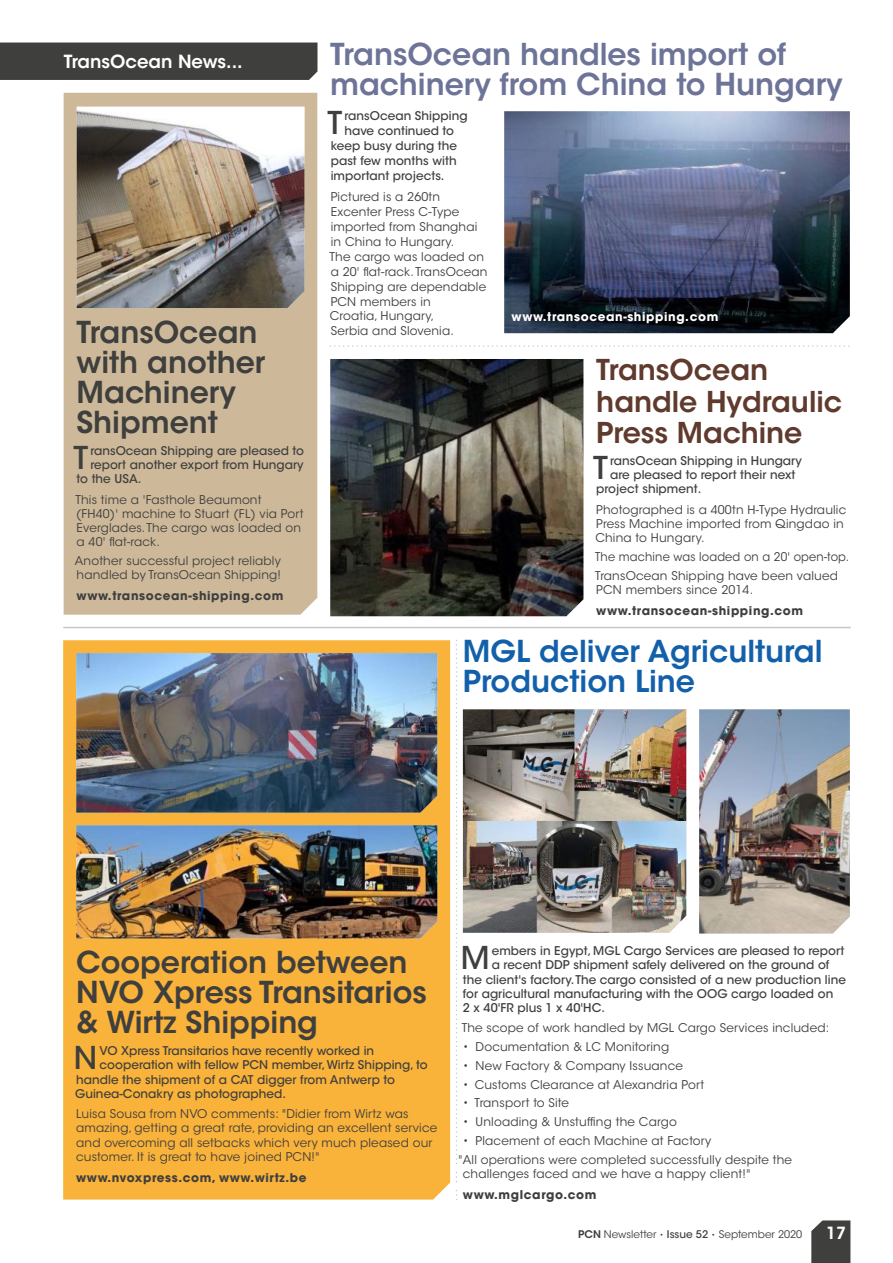
<style>
.page{position:relative;width:893px;height:1263px;background:#fff}
.page>*{position:absolute;margin:0;border:0;box-sizing:border-box;transform-origin:0 0}
.t1{font:500 31.2px "ITC Avant Garde Std";color:#3f3f3e}
.t2{font:600 30px/30px "ITC Avant Garde Std";color:#3f3f3e}
.t3{font:600 30px/30px "ITC Avant Garde Std";color:#6d7498}
.t4{font:600 30px/30px "ITC Avant Garde Std";color:#1360aa}
.t5{font:600 28.5px/31.5px "ITC Avant Garde Std";color:#5f3a2d}
.t6{font:600 18px "ITC Avant Garde Std";color:#fff}
.t7{font:600 16.65px "ITC Avant Garde Std";color:#fff}
.t8{font:12px/15px "ITC Avant Garde Std";letter-spacing:.015em;color:#3f3f3e}
.t9{font:500 12px "ITC Avant Garde Std";letter-spacing:.005em;color:#3f3f3e}
.t10{font:700 12px "ITC Avant Garde Std";letter-spacing:.05em;color:#3f3f3e}
.t11{font:12px/18.8px "ITC Avant Garde Std";letter-spacing:.015em;color:#3f3f3e;scale:.95 1}
.t12{font:700 12px "ITC Avant Garde Std";letter-spacing:.05em;color:#fff}
.t13{font:10.5px "ITC Avant Garde Std";color:#3f3f3e}
.s1{font-weight:600}
.s2{font-weight:700;font-size:6px}
.s3{font-weight:500}
</style>
<div class="page">
<svg style="left:811px;top:1220px;width:39px;height:43px;background:#494948"></svg>
<svg style="left:64px;top:627px;width:786px;height:1px"></svg>
<img style="left:504px;top:111px;width:346px;height:222px">
<svg style="left:330px;top:345px;width:520px;height:2px"></svg>
<div style="left:0;top:43px;width:317px;height:37px;background:#3f3f3e"></div>
<div style="left:64px;top:93px;width:253px;height:522px;background:#cdb99a"></div>
<img style="left:77px;top:107px;width:227px;height:201px">
<img style="left:330px;top:359px;width:253px;height:257px">
<div style="left:63px;top:640px;width:387px;height:559px;background:#f9b23a"></div>
<img style="left:76px;top:653px;width:361px;height:160px">
<img style="left:76px;top:825px;width:361px;height:113px">
<svg style="left:456px;top:640px;width:1px;height:556px"></svg>
<img style="left:463px;top:709px;width:223px;height:224px">
<img style="left:699px;top:709px;width:151px;height:224px">
<h3 class="t6" style="left:64px;top:55px;width:180px">TransOcean News...</h3>
<h2 class="t2" style="left:77px;top:321px;width:190px">TransOcean with another<br>Machinery<br>Shipment</h2>
<h1 class="t1" style="left:73px;top:446px;width:16px">T</h1>
<p class="t9" style="left:90px;top:446px;width:215px">ransOcean Shipping are pleased to</p>
<p class="t9" style="left:90px;top:460px;width:215px">report another export from Hungary</p>
<p class="t9" style="left:77px;top:474px;width:66px">to the USA.</p>
<p class="t8" style="left:75px;top:493px;width:230px;line-height:14.2px">This time a 'Fasthole Beaumont (FH40)' machine to Stuart (FL) via Port<br>Everglades.The cargo was loaded on a 40' flat-rack.</p>
<p class="t8" style="left:75px;top:555px;width:208px;line-height:14.2px">Another successful project reliably handled by TransOcean Shipping!</p>
<p class="t10" style="left:77px;top:591px;width:208px">www.transocean-shipping.com</p>
<h2 class="t3" style="left:330px;top:43px;width:514px">TransOcean handles import of machinery from China to Hungary</h2>
<h1 class="t1" style="left:327px;top:111px;width:16px">T</h1>
<p class="t9" style="left:345px;top:111px;width:125px">ransOcean Shipping</p>
<p class="t9" style="left:345px;top:126px;width:111px">have continued to</p>
<p class="t9" style="left:331px;top:141px;width:128px">keep busy during the</p>
<p class="t9" style="left:331px;top:156px;width:127px">past few months with</p>
<p class="t9" style="left:331px;top:171px;width:115px">important projects.</p>
<p class="t8" style="left:330px;top:190px;width:160px">Pictured is a 260tn<br>Excenter Press C-Type imported from Shanghai in China to Hungary.<br>The cargo was loaded on a 20' flat-rack.TransOcean<br>Shipping are dependable<br>PCN members in<br>Croatia, Hungary,<br>Serbia and Slovenia.</p>
<p class="t12" style="left:511px;top:312px;width:208px">www.transocean-shipping.com</p>
<h3 class="t5" style="left:596px;top:357px;width:247px">TransOcean handle Hydraulic<br>Press Machine</h3>
<h1 class="t1" style="left:593px;top:456px;width:16px">T</h1>
<p class="t9" style="left:610px;top:456px;width:193px">ransOcean Shipping in Hungary</p>
<p class="t9" style="left:610px;top:470px;width:187px">are pleased to report their next</p>
<p class="t9" style="left:596px;top:484px;width:106px">project shipment.</p>
<p class="t8" style="left:595px;top:504px;width:252px;line-height:14.2px">Photographed is a 400tn H-Type Hydraulic<br>Press Machine imported from Qingdao in<br>China to Hungary.</p>
<p class="t11" style="left:595px;top:549px;width:269px">The machine was loaded on a 20' open-top.<br>TransOcean Shipping have been valued</p>
<p class="t8" style="left:596px;top:583px;width:158px">PCN members since 2014.</p>
<p class="t10" style="left:596px;top:606px;width:208px">www.transocean-shipping.com</p>
<h2 class="t4" style="left:463px;top:640px;width:361px">MGL deliver Agricultural<br>Production Line</h2>
<h2 class="t2" style="left:76px;top:951px;width:352px">Cooperation between<br>NVO Xpress Transitarios &amp; Wirtz Shipping</h2>
<h1 class="t1" style="left:74px;top:1046px;width:25px">N</h1>
<p class="t9" style="left:100px;top:1046px;width:276px">VO Xpress Transitarios have recently worked in</p>
<p class="t9" style="left:100px;top:1060px;width:330px">cooperation with fellow PCN member,Wirtz Shipping, to</p>
<p class="t9" style="left:76px;top:1075px;width:320px">handle the shipment of a CAT digger from Antwerp to</p>
<p class="t9" style="left:75px;top:1089px;width:212px">Guinea-Conakry as photographed.</p>
<p class="t8" style="left:76px;top:1108px;width:363px;line-height:14.2px">Luisa Sousa from NVO comments: "Didier from Wirtz was amazing, getting a great rate, providing an excellent service and overcoming all setbacks which very much pleased our customer. It is great to have joined PCN!"</p>
<p class="t10" style="left:76px;top:1173px;width:232px">www.nvoxpress.com, www.wirtz.be</p>
<h1 class="t1" style="left:461px;top:946px;width:30px">M</h1>
<p class="t9" style="left:492px;top:946px;width:354px">embers in Egypt, MGL Cargo Services are pleased to report</p>
<p class="t9" style="left:492px;top:960px;width:339px">a recent DDP shipment safely delivered on the ground of</p>
<p class="t9" style="left:463px;top:975px;width:385px">the client's factory.The cargo consisted of a new production line</p>
<p class="t9" style="left:463px;top:989px;width:372px">for agricultural manufacturing with the OOG cargo loaded on</p>
<p class="t9" style="left:463px;top:1003px;width:144px">2 x 40'FR plus 1 x 40'HC.</p>
<p class="t8" style="left:462px;top:1022px;width:369px">The scope of work handled by MGL Cargo Services included:</p>
<p class="t8" style="left:463px;top:1041px;width:208px">• Documentation &amp; LC Monitoring</p>
<p class="t8" style="left:463px;top:1059px;width:222px">• New Factory &amp; Company Issuance</p>
<p class="t8" style="left:463px;top:1078px;width:243px">• Customs Clearance at Alexandria Port</p>
<p class="t8" style="left:463px;top:1097px;width:108px">• Transport to Site</p>
<p class="t8" style="left:463px;top:1116px;width:216px">• Unloading &amp; Unstuffing the Cargo</p>
<p class="t8" style="left:458px;top:1132px;width:335px;line-height:18.8px;text-indent:5px">• Placement of each Machine at Factory<br>"All operations were completed successfully despite the</p>
<p class="t8" style="left:463px;top:1167px;width:289px">challenges faced and we have a happy client!"</p>
<p class="t10" style="left:463px;top:1190px;width:135px">www.mglcargo.com</p>
<p class="t13" style="left:578px;top:1230px;width:226px"><span class="s1">PCN</span> Newsletter <span class="s2">•</span> <span class="s3">Issue 52</span> <span class="s2">•</span> September 2020</p>
<h3 class="t7" style="left:826px;top:1227px;width:22px">17</h3>
</div>
